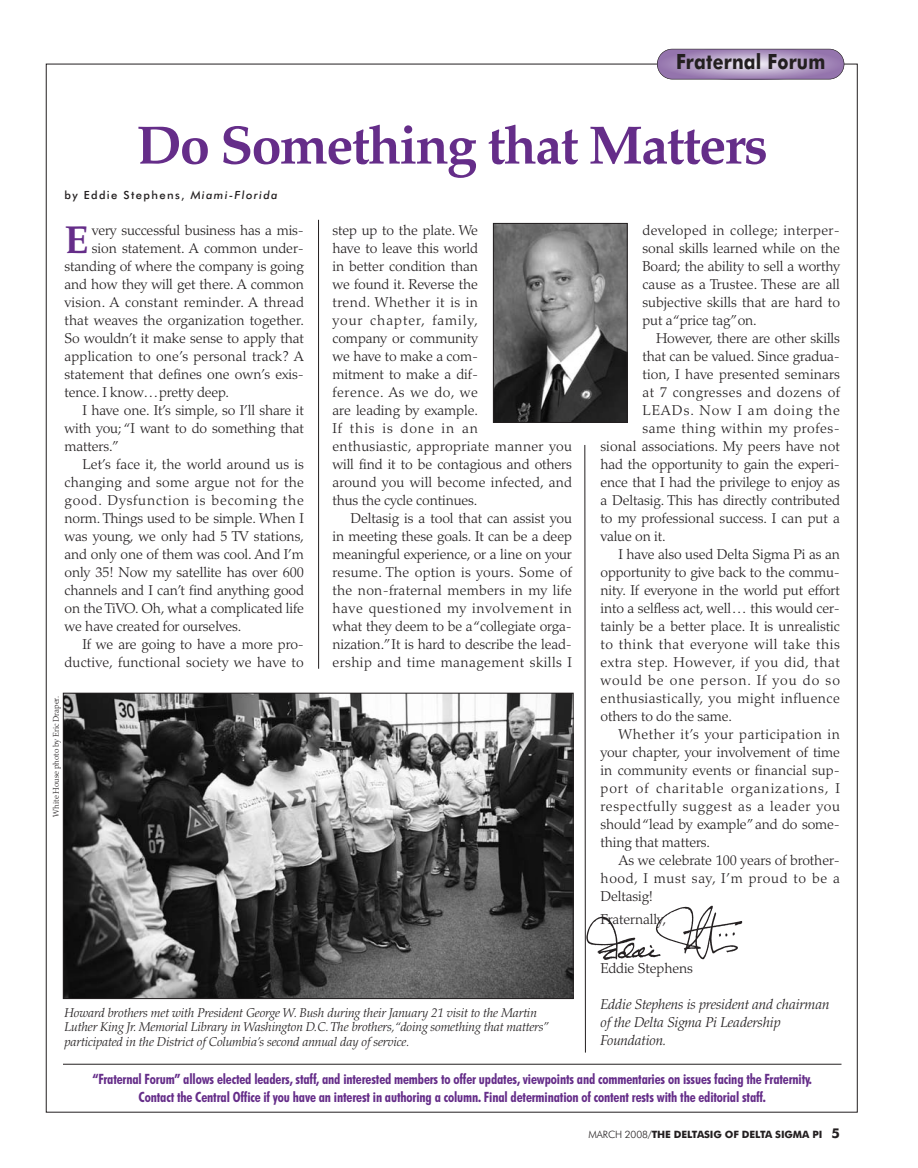
<style>
.page{position:relative;width:918px;height:1168px;background:#fff}
.page>*{position:absolute;margin:0;border:0;box-sizing:border-box;transform-origin:0 0}
.t1{font:54px "Palatino Bold Os F";letter-spacing:-.03em;color:#652d89}
.t2{font:39.15px "Palatino Bold Os F";color:#652d89}
.t3{font:700 21px "Futura BT";letter-spacing:.01em;color:#231f20;scale:.85 1}
.t4{font:300 14.25px/18px "Palatino";letter-spacing:-.01em;color:#231f20;text-align:justify}
.t5{font:700 condensed 14.25px/18px "Futura BT";letter-spacing:-.01em;color:#652d89;text-align:center}
.t6{font:300 14.25px "Palatino";letter-spacing:.015em;color:#231f20}
.t7{font:300 14.25px "Palatino";letter-spacing:.065em;color:#231f20}
.t8{font:italic 300 14.25px/18px "Palatino";letter-spacing:-.01em;color:#231f20}
.t9{font:300 14.25px "Palatino";letter-spacing:.04em;color:#231f20}
.t10{font:300 14.25px "Palatino";letter-spacing:.03em;color:#231f20}
.t11{font:300 14.25px "Palatino";letter-spacing:.045em;color:#231f20}
.t12{font:300 14.25px "Palatino";letter-spacing:.035em;color:#231f20}
.t13{font:300 14.25px "Palatino";letter-spacing:.01em;color:#231f20}
.t14{font:300 14.25px "Palatino";letter-spacing:.055em;color:#231f20}
.t15{font:italic 300 12.75px/14.2px "Palatino";letter-spacing:-.01em;color:#231f20}
.t16{font:500 11.25px "Futura BT";letter-spacing:.12em;color:#231f20}
.t17{font:700 10.2px "Futura BT";letter-spacing:-.015em;color:#231f20}
.t18{font:300 8.25px "Palatino";letter-spacing:-.01em;color:#231f20}
.s1{font-style:italic}
.s2{font-weight:300}
.s3{font-size:13.5px}
</style>
<div class="page">
<svg style="left:657px;top:49px;width:187px;height:30px;background:#b39dc5"></svg>
<div style="left:657px;top:49px;width:187px;height:30px;border:1px solid #231f20;border-radius:15px"></div>
<svg style="left:584px;top:445px;width:2px;height:608px"></svg>
<hr style="left:318px;top:220px;width:1px;height:449px;background:#231f20">
<hr style="left:63px;top:1064px;width:779px;height:1px;background:#231f20">
<img style="left:65px;top:695px;width:506px;height:302px">
<div style="left:63px;top:693px;width:510px;height:306px;border:1px solid #231f20"></div>
<img style="left:495px;top:225px;width:131px;height:196px">
<div style="left:493px;top:223px;width:135px;height:200px;border:1px solid #231f20"></div>
<img style="left:584px;top:899px;width:159px;height:72px">
<h3 class="t3" style="left:676px;top:53px;width:177px">Fraternal Forum</h3>
<h1 class="t1" style="left:137px;top:124px;width:633px">Do Something that Matters</h1>
<p class="t16" style="left:64px;top:190px;width:215px">by Eddie Stephens, <span class="s1">Miami-Florida</span></p>
<h2 class="t2" style="left:64px;top:225px;width:25px">E</h2>
<p class="t4" style="left:92px;top:223px;width:214px">very successful business has a mis-</p>
<p class="t4" style="left:92px;top:241px;width:214px">sion statement. A common under-</p>
<p class="t4" style="left:64px;top:259px;width:241px">standing of where the company is going</p>
<p class="t4" style="left:64px;top:277px;width:241px">and how they will get there. A common</p>
<p class="t6" style="left:64px;top:297px;width:241px">vision. A constant reminder. A thread</p>
<p class="t4" style="left:64px;top:313px;width:241px">that weaves the organization together.</p>
<p class="t4" style="left:64px;top:331px;width:241px">So wouldn’t it make sense to apply that</p>
<p class="t13" style="left:64px;top:351px;width:241px">application to one’s personal track? A</p>
<p class="t4" style="left:64px;top:367px;width:241px">statement that defines one own’s exis-</p>
<p class="t4" style="left:64px;top:385px;width:166px">tence. I know...pretty deep.</p>
<p class="t4" style="left:82px;top:403px;width:223px">I have one. It’s simple, so I’ll share it</p>
<p class="t4" style="left:64px;top:421px;width:241px">with you; “I want to do something that</p>
<p class="t4" style="left:64px;top:439px;width:56px">matters.”</p>
<p class="t4" style="left:82px;top:457px;width:223px">Let’s face it, the world around us is</p>
<p class="t6" style="left:64px;top:477px;width:241px">changing and some argue not for the</p>
<p class="t14" style="left:64px;top:495px;width:241px">good. Dysfunction is becoming the</p>
<p class="t4" style="left:64px;top:511px;width:241px">norm. Things used to be simple. When I</p>
<p class="t4" style="left:64px;top:529px;width:241px">was young, we only had 5 TV stations,</p>
<p class="t4" style="left:64px;top:547px;width:241px">and only one of them was cool. And I’m</p>
<p class="t4" style="left:64px;top:565px;width:241px">only 35! Now my satellite has over 600</p>
<p class="t4" style="left:64px;top:583px;width:241px">channels and I can’t find anything good</p>
<p class="t4" style="left:64px;top:601px;width:241px">on the TiVO. Oh, what a complicated life</p>
<p class="t4" style="left:64px;top:619px;width:179px">we have created for ourselves.</p>
<p class="t4" style="left:82px;top:637px;width:223px">If we are going to have a more pro-</p>
<p class="t6" style="left:64px;top:657px;width:241px">ductive, functional society we have to</p>
<p class="t18" style="left:53px;top:816px;width:122px;rotate:-90deg">White House photo by Eric Draper.</p>
<p class="t4" style="left:333px;top:223px;width:241px;text-align:left">step up to the plate. We<br>have to leave this world<br>in better condition than<br>we found it. Reverse the<br>trend. Whether it is in<br>your chapter, family,<br>company or community<br>we have to make a com-<br>mitment to make a dif-<br>ference. As we do, we<br>are leading by example.<br>If this is done in an<br>enthusiastic, appropriate manner you will find it to be contagious and others around you will become infected, and thus the cycle continues.</p>
<p class="t4" style="left:333px;top:511px;width:241px;text-indent:18px">Deltasig is a tool that can assist you in meeting these goals. It can be a deep meaningful experience, or a line on your resume. The option is yours. Some of the non-fraternal members in my life have questioned my involvement in what they deem to be a “collegiate orga&shy;nization.”It is hard to describe the lead&shy;ership and time management skills I</p>
<p class="t15" style="left:64px;top:1007px;width:485px">Howard brothers met with President George W. Bush during their January 21 visit to the Martin<br>Luther King Jr. Memorial Library in Washington D.C.The brothers,“doing something that matters” participated in the District of Columbia’s second annual day of service.</p>
<p class="t4" style="left:643px;top:223px;width:199px">developed in college; interper&shy;sonal skills learned while on the Board; the ability to sell a worthy cause as a Trustee. These are all subjective skills that are hard to put a “price tag”on.</p>
<p class="t4" style="left:656px;top:331px;width:185px">However, there are other skills</p>
<p class="t4" style="left:643px;top:349px;width:199px">that can be valued. Since gradua-</p>
<p class="t4" style="left:643px;top:367px;width:199px">tion, I have presented seminars</p>
<p class="t10" style="left:643px;top:387px;width:199px">at 7 congresses and dozens of</p>
<p class="t7" style="left:643px;top:405px;width:199px">LEADs. Now I am doing the</p>
<p class="t12" style="left:643px;top:423px;width:199px">same thing within my profes-</p>
<p class="t4" style="left:600px;top:439px;width:241px">sional associations. My peers have not</p>
<p class="t4" style="left:600px;top:457px;width:241px">had the opportunity to gain the experi-</p>
<p class="t4" style="left:600px;top:475px;width:241px">ence that I had the privilege to enjoy as</p>
<p class="t4" style="left:600px;top:493px;width:241px">a Deltasig. This has directly contributed</p>
<p class="t4" style="left:600px;top:511px;width:241px">to my professional success. I can put a</p>
<p class="t4" style="left:600px;top:529px;width:67px">value on it.</p>
<p class="t4" style="left:618px;top:547px;width:223px">I have also used Delta Sigma Pi as an</p>
<p class="t4" style="left:600px;top:565px;width:241px">opportunity to give back to the commu-</p>
<p class="t4" style="left:600px;top:583px;width:241px">nity. If everyone in the world put effort</p>
<p class="t4" style="left:600px;top:601px;width:241px">into a selfless act, well... this would cer-</p>
<p class="t4" style="left:600px;top:619px;width:241px">tainly be a better place. It is unrealistic</p>
<p class="t9" style="left:600px;top:639px;width:241px">to think that everyone will take this</p>
<p class="t9" style="left:600px;top:657px;width:241px">extra step. However, if you did, that</p>
<p class="t7" style="left:600px;top:675px;width:241px">would be one person. If you do so</p>
<p class="t10" style="left:600px;top:693px;width:241px">enthusiastically, you might influence</p>
<p class="t4" style="left:600px;top:709px;width:133px">others to do the same.</p>
<p class="t12" style="left:618px;top:729px;width:223px">Whether it’s your participation in</p>
<p class="t4" style="left:600px;top:745px;width:241px">your chapter, your involvement of time</p>
<p class="t4" style="left:600px;top:763px;width:241px">in community events or financial sup-</p>
<p class="t7" style="left:600px;top:783px;width:241px">port of charitable organizations, I</p>
<p class="t11" style="left:600px;top:801px;width:241px">respectfully suggest as a leader you</p>
<p class="t4" style="left:600px;top:817px;width:241px">should “lead by example”and do some-</p>
<p class="t4" style="left:600px;top:835px;width:111px">thing that matters.</p>
<p class="t4" style="left:618px;top:853px;width:223px">As we celebrate 100 years of brother-</p>
<p class="t11" style="left:600px;top:873px;width:241px">hood, I must say, I’m proud to be a</p>
<p class="t4" style="left:600px;top:889px;width:54px">Deltasig!</p>
<p class="t4" style="left:600px;top:911px;width:67px">Fraternally,</p>
<p class="t4" style="left:600px;top:961px;width:94px">Eddie Stephens</p>
<p class="t8" style="left:600px;top:997px;width:230px">Eddie Stephens is president and chairman of the Delta Sigma Pi Leadership<br>Foundation.</p>
<p class="t5" style="left:93px;top:1070px;width:721px">“Fraternal Forum” allows elected leaders, staff, and interested members to offer updates, viewpoints and commentaries on issues facing the Fraternity.<br>Contact the Central Office if you have an interest in authoring a column. Final determination of content rests with the editorial staff.</p>
<p class="t17" style="left:589px;top:1129px;width:253px"><span class="s2">MARCH 2008/</span>THE DELTASIG OF DELTA SIGMA PI <span class="s3">5</span></p>
</div>
